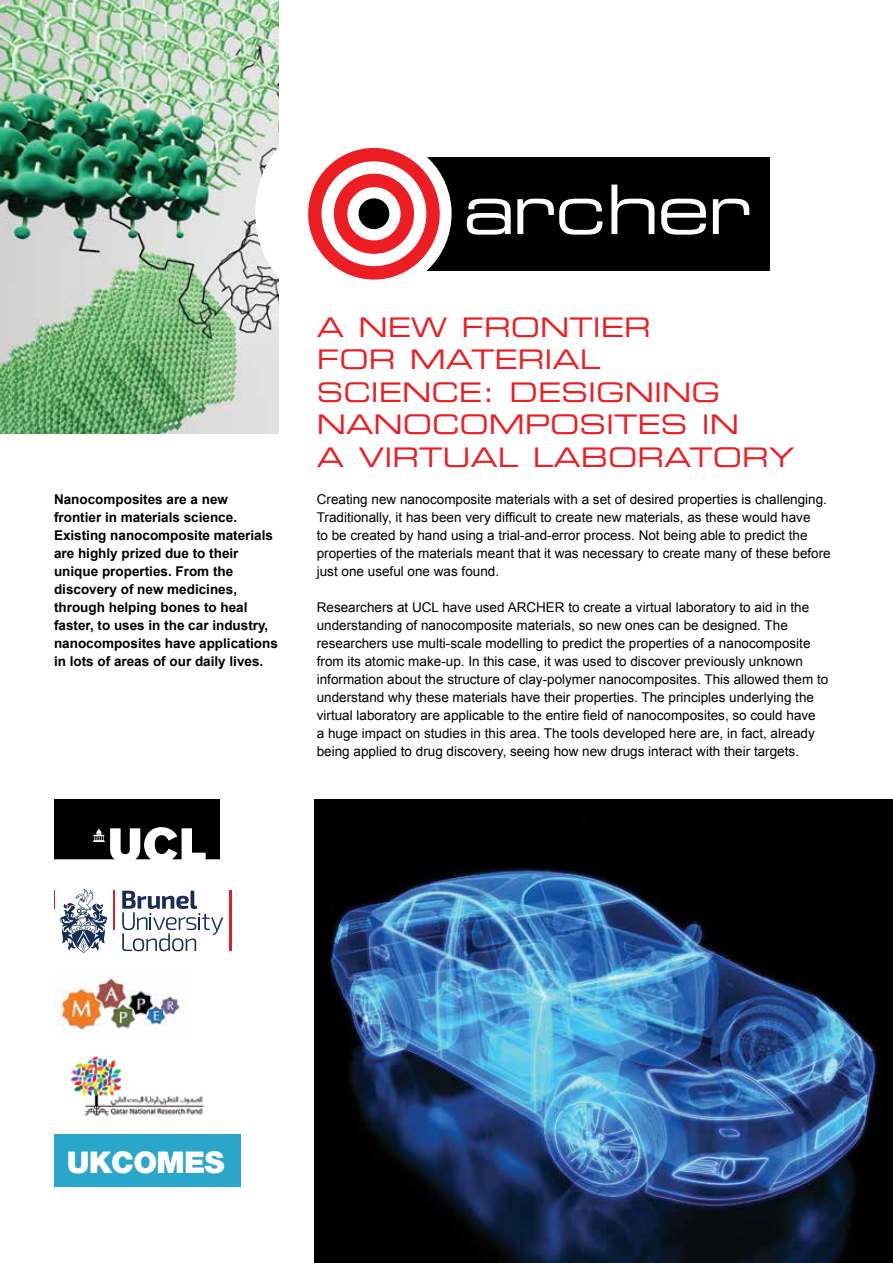
<style>
.page{position:relative;width:893px;height:1263px;background:#fff}
.page>*{position:absolute;margin:0;border:0;box-sizing:border-box;transform-origin:0 0}
.t1{font:900 30px "Helvetica Neue";letter-spacing:-.025em;color:#fff}
.t2{font:27px/32.4px "Eurostile LT Std Ex 2";color:#ed1d24}
.t3{font:13.5px/18px "Arial";color:#000}
.t4{font:700 13.5px/18px "Arial";color:#000}
</style>
<div class="page">
<img style="left:0;top:0;width:279px;height:434px">
<div style="left:255px;top:108px;width:208px;height:209px;background:#fff;border-radius:50%"></div>
<div style="left:394px;top:157px;width:375px;height:114px;background:#000"></div>
<svg style="left:467px;top:199px;width:44px;height:36px"></svg>
<svg style="left:517px;top:199px;width:85px;height:36px"></svg>
<svg style="left:611px;top:185px;width:43px;height:49px"></svg>
<svg style="left:661px;top:199px;width:45px;height:36px"></svg>
<svg style="left:713px;top:199px;width:36px;height:35px"></svg>
<div style="left:296px;top:136px;width:156px;height:155px;background:#fff;border-radius:50%"></div>
<div style="left:308px;top:148px;width:132px;height:132px;background:#ed1d24;border-radius:50%"></div>
<div style="left:322px;top:161px;width:104px;height:105px;background:#fff;border-radius:50%"></div>
<div style="left:334px;top:174px;width:80px;height:80px;background:#ed1d24;border-radius:50%"></div>
<div style="left:347px;top:187px;width:54px;height:53px;background:#fff;border-radius:50%"></div>
<div style="left:359px;top:198px;width:30px;height:31px;background:#000;border-radius:50%"></div>
<img style="left:315px;top:799px;width:578px;height:464px">
<svg style="left:54px;top:799px;width:165px;height:60px"></svg>
<img style="left:54px;top:974px;width:130px;height:60px">
<img style="left:71px;top:1056px;width:133px;height:60px">
<hr style="left:229px;top:891px;width:2px;height:60px;background:#d61f2b">
<hr style="left:113px;top:891px;width:2px;height:39px;background:#d61f2b">
<svg style="left:54px;top:889px;width:53px;height:64px"></svg>
<svg style="left:122px;top:891px;width:101px;height:60px"></svg>
<div style="left:54px;top:1134px;width:187px;height:53px;background:#29a6c9"></div>
<h2 class="t2" style="left:317px;top:311px;width:480px">A NEW FRONTIER<br>FOR MATERIAL<br>SCIENCE: DESIGNING<br>NANOCOMPOSITES IN<br>A VIRTUAL LABORATORY</h2>
<p class="t4" style="left:54px;top:490px;width:225px">Nanocomposites are a new frontier in materials science.<br>Existing nanocomposite materials are highly prized due to their unique properties. From the discovery of new medicines, through helping bones to heal faster, to uses in the car industry, nanocomposites have applications in lots of areas of our daily lives.</p>
<p class="t3" style="left:317px;top:490px;width:515px">Creating new nanocomposite materials with a set of desired properties is challenging.<br>Traditionally, it has been very difficult to create new materials, as these would have<br>to be created by hand using a trial-and-error process. Not being able to predict the properties of the materials meant that it was necessary to create many of these before just one useful one was found.</p>
<p class="t3" style="left:317px;top:598px;width:513px">Researchers at UCL have used ARCHER to create a virtual laboratory to aid in the understanding of nanocomposite materials, so new ones can be designed. The researchers use multi-scale modelling to predict the properties of a nanocomposite from its atomic make-up. In this case, it was used to discover previously unknown information about the structure of clay-polymer nanocomposites. This allowed them to understand why these materials have their properties. The principles underlying the virtual laboratory are applicable to the entire field of nanocomposites, so could have<br>a huge impact on studies in this area. The tools developed here are, in fact, already being applied to drug discovery, seeing how new drugs interact with their targets.</p>
<h1 class="t1" style="left:67px;top:1144px;width:159px">UKCOMES</h1>
</div>
